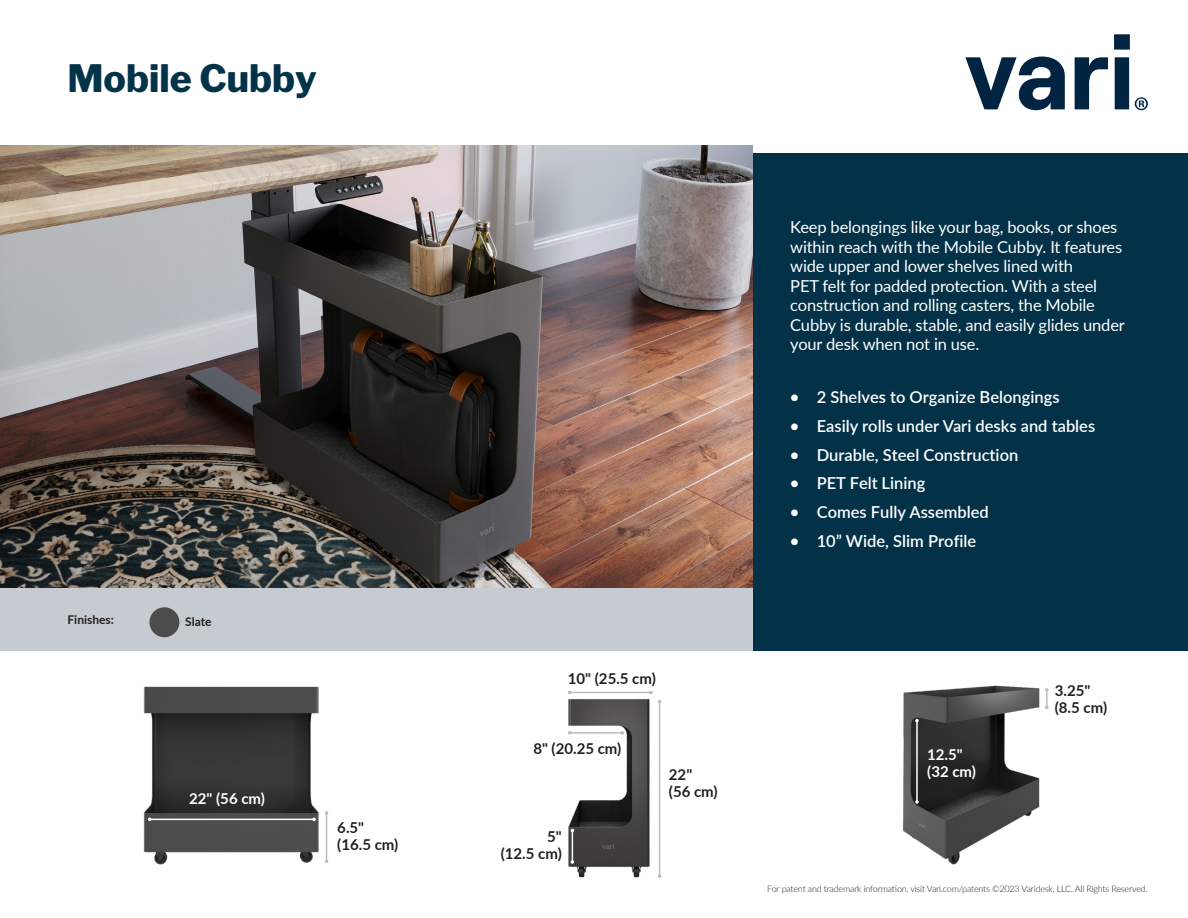
<style>
.page{position:relative;width:1188px;height:918px;background:#fff}
.page>*{position:absolute;margin:0;border:0;box-sizing:border-box;transform-origin:0 0}
.t1{font:800 37.5px "Libre Franklin";color:#033348}
.Body_Copy{font:16.5px/19.5px "Lato";letter-spacing:-.01em;color:#fff}
.t2{font:600 16.5px "Lato";color:#fff}
.t3{font:700 15px "Lato";color:#231f20}
.t4{font:700 15px/16.5px "Lato";color:#fff}
.Icon_Description{font:700 12px "Lato";color:#231f20}
.t5{font:300 9px "Lato";letter-spacing:-.02em;color:#231f20}
</style>
<div class="page">
<div style="left:752px;top:153px;width:436px;height:498px;background:#033248"></div>
<img style="left:0;top:146px;width:752px;height:443px">
<svg style="left:965px;top:57px;width:100px;height:53px"></svg>
<svg style="left:1075px;top:57px;width:33px;height:52px"></svg>
<svg style="left:1114px;top:34px;width:34px;height:76px"></svg>
<div style="left:0;top:589px;width:752px;height:62px;background:#c5cbd0"></div>
<div style="left:149px;top:607px;width:30px;height:30px;background:#4d4c4c;border-radius:50%"></div>
<img style="left:903px;top:685px;width:137px;height:180px">
<img style="left:568px;top:698px;width:82px;height:180px">
<img style="left:143px;top:686px;width:186px;height:179px">
<svg style="left:1045px;top:688px;width:4px;height:21px"></svg>
<hr style="left:326px;top:813px;width:1px;height:48px;background:#231f20">
<svg style="left:325px;top:811px;width:3px;height:4px"></svg>
<svg style="left:325px;top:859px;width:3px;height:4px"></svg>
<hr style="left:916px;top:721px;width:2px;height:81px;background:#fff">
<svg style="left:915px;top:800px;width:4px;height:4px"></svg>
<hr style="left:570px;top:732px;width:52px;height:2px;background:#231f20">
<svg style="left:568px;top:731px;width:3px;height:4px"></svg>
<svg style="left:620px;top:731px;width:4px;height:4px"></svg>
<hr style="left:570px;top:692px;width:81px;height:1px;background:#231f20">
<svg style="left:649px;top:691px;width:4px;height:3px"></svg>
<hr style="left:659px;top:702px;width:1px;height:174px;background:#231f20">
<svg style="left:658px;top:874px;width:3px;height:4px"></svg>
<hr style="left:150px;top:819px;width:164px;height:1px;background:#fff">
<hr style="left:572px;top:831px;width:1px;height:31px;background:#fff">
<h1 class="t1" style="left:68px;top:56px;width:251px">Mobile Cubby</h1>
<p class="Icon_Description" style="left:68px;top:611px;width:48px">Finishes:</p>
<p class="Icon_Description" style="left:185px;top:613px;width:28px">Slate</p>
<p class="t4" style="left:189px;top:789px;width:77px">22" (56 cm)</p>
<p class="t3" style="left:337px;top:817px;width:28px">6.5"</p>
<p class="t3" style="left:337px;top:833px;width:63px">(16.5 cm)</p>
<p class="t3" style="left:568px;top:667px;width:90px">10" (25.5 cm)</p>
<p class="t3" style="left:533px;top:738px;width:90px">8" (20.25 cm)</p>
<p class="t3" style="left:547px;top:826px;width:16px">5"</p>
<p class="t3" style="left:501px;top:842px;width:63px">(12.5 cm)</p>
<p class="t3" style="left:669px;top:764px;width:25px">22"</p>
<p class="t3" style="left:669px;top:780px;width:50px">(56 cm)</p>
<p class="Body_Copy" style="left:790px;top:217px;width:336px">Keep belongings like your bag, books, or shoes within reach with the Mobile Cubby. It features wide upper and lower shelves lined with<br>PET felt for padded protection. With a steel construction and rolling casters, the Mobile Cubby is durable, stable, and easily glides under your desk when not in use.</p>
<p class="t2" style="left:790px;top:385px;width:271px">• 2 Shelves to Organize Belongings</p>
<p class="t2" style="left:790px;top:414px;width:307px">• Easily rolls under Vari desks and tables</p>
<p class="t2" style="left:790px;top:443px;width:230px">• Durable, Steel Construction</p>
<p class="t2" style="left:790px;top:471px;width:137px">• PET Felt Lining</p>
<p class="t2" style="left:790px;top:500px;width:201px">• Comes Fully Assembled</p>
<p class="t2" style="left:790px;top:529px;width:188px">• 10” Wide, Slim Profile</p>
<p class="t4" style="left:927px;top:746px;width:50px">12.5" (32 cm)</p>
<p class="t3" style="left:1055px;top:680px;width:37px">3.25"</p>
<p class="t3" style="left:1055px;top:696px;width:54px">(8.5 cm)</p>
<p class="t5" style="left:767px;top:883px;width:382px">For patent and trademark information, visit Vari.com/patents ©2023 Varidesk, LLC. All Rights Reserved.</p>
</div>
